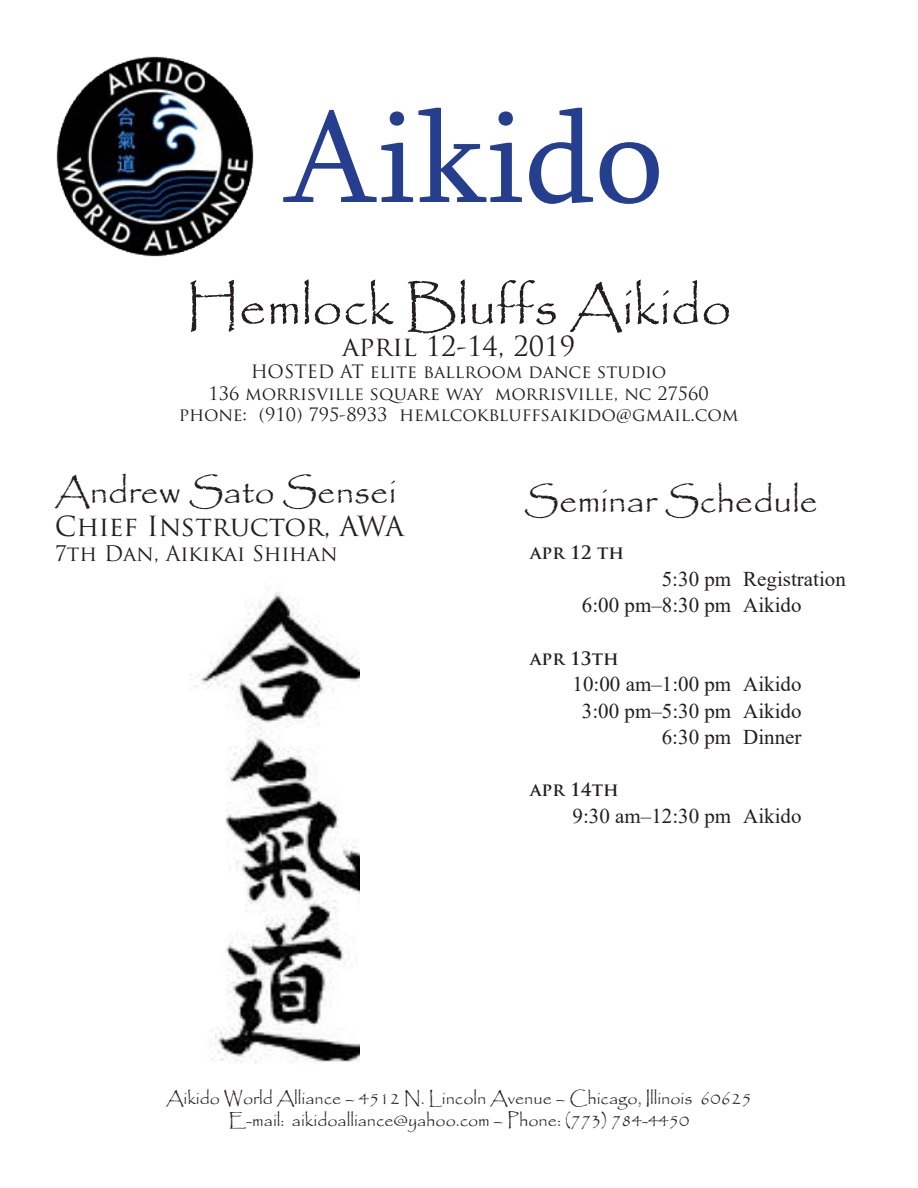
<style>
.page{position:relative;width:918px;height:1188px;background:#fff}
.page>*{position:absolute;margin:0;border:0;box-sizing:border-box;transform-origin:0 0}
.t1{font:133.5px "Sylfaen";color:#253f8e}
.t2{font:54px "Papyrus";color:#231f20}
.t3{font:36px "Papyrus";color:#231f20}
.t4{font:27px "Trajan Pro";color:#231f20}
.t5{font:21px "Times New Roman";color:#231f20}
.t6{font:21px "Trajan Pro";color:#231f20}
.t7{font:18px "Trajan Pro";color:#231f20}
.t8{font:18px/21.6px "Papyrus";color:#231f20;text-align:center}
.t9{font:700 18px "Trajan Pro";color:#231f20}
</style>
<div class="page">
<img style="left:56px;top:56px;width:198px;height:201px">
<img style="left:189px;top:592px;width:171px;height:471px">
<p class="t1" style="left:283px;top:68px;width:381px">Aikido</p>
<p class="t2" style="left:186px;top:274px;width:548px">Hemlock Bluffs Aikido</p>
<p class="t4" style="left:342px;top:329px;width:235px">april 12-14, 2019</p>
<p class="t7" style="left:251px;top:360px;width:417px">HOSTED AT elite ballroom dance studio</p>
<p class="t7" style="left:208px;top:382px;width:502px">136 morrisville square way morrisville, nc 27560</p>
<p class="t7" style="left:179px;top:403px;width:561px">phone: (910) 795-8933 hemlcokbluffsaikido@gmail.com</p>
<p class="t3" style="left:55px;top:470px;width:343px">Andrew Sato Sensei</p>
<p class="t4" style="left:55px;top:509px;width:351px">Chief Instructor, AWA</p>
<p class="t6" style="left:55px;top:540px;width:284px">7th Dan, Aikikai Shihan</p>
<p class="t3" style="left:524px;top:479px;width:295px">Seminar Schedule</p>
<p class="t9" style="left:530px;top:542px;width:95px">APR 12 TH</p>
<p class="t5" style="left:662px;top:564px;width:71px">5:30 pm</p>
<p class="t5" style="left:743px;top:564px;width:104px">Registration</p>
<p class="t5" style="left:582px;top:591px;width:151px">6:00 pm–8:30 pm</p>
<p class="t5" style="left:743px;top:591px;width:60px">Aikido</p>
<p class="t9" style="left:530px;top:647px;width:90px">APR 13TH</p>
<p class="t5" style="left:573px;top:669px;width:160px">10:00 am–1:00 pm</p>
<p class="t5" style="left:743px;top:669px;width:60px">Aikido</p>
<p class="t5" style="left:582px;top:696px;width:151px">3:00 pm–5:30 pm</p>
<p class="t5" style="left:743px;top:696px;width:60px">Aikido</p>
<p class="t5" style="left:662px;top:722px;width:71px">6:30 pm</p>
<p class="t5" style="left:743px;top:722px;width:60px">Dinner</p>
<p class="t9" style="left:530px;top:779px;width:90px">APR 14TH</p>
<p class="t5" style="left:573px;top:801px;width:160px">9:30 am–12:30 pm</p>
<p class="t5" style="left:743px;top:801px;width:60px">Aikido</p>
<p class="t8" style="left:166px;top:1087px;width:587px">Aikido World Alliance – 4512 N. Lincoln Avenue – Chicago, Illinois 60625<br>E-mail: aikidoalliance@yahoo.com – Phone: (773) 784-4450</p>
</div>
